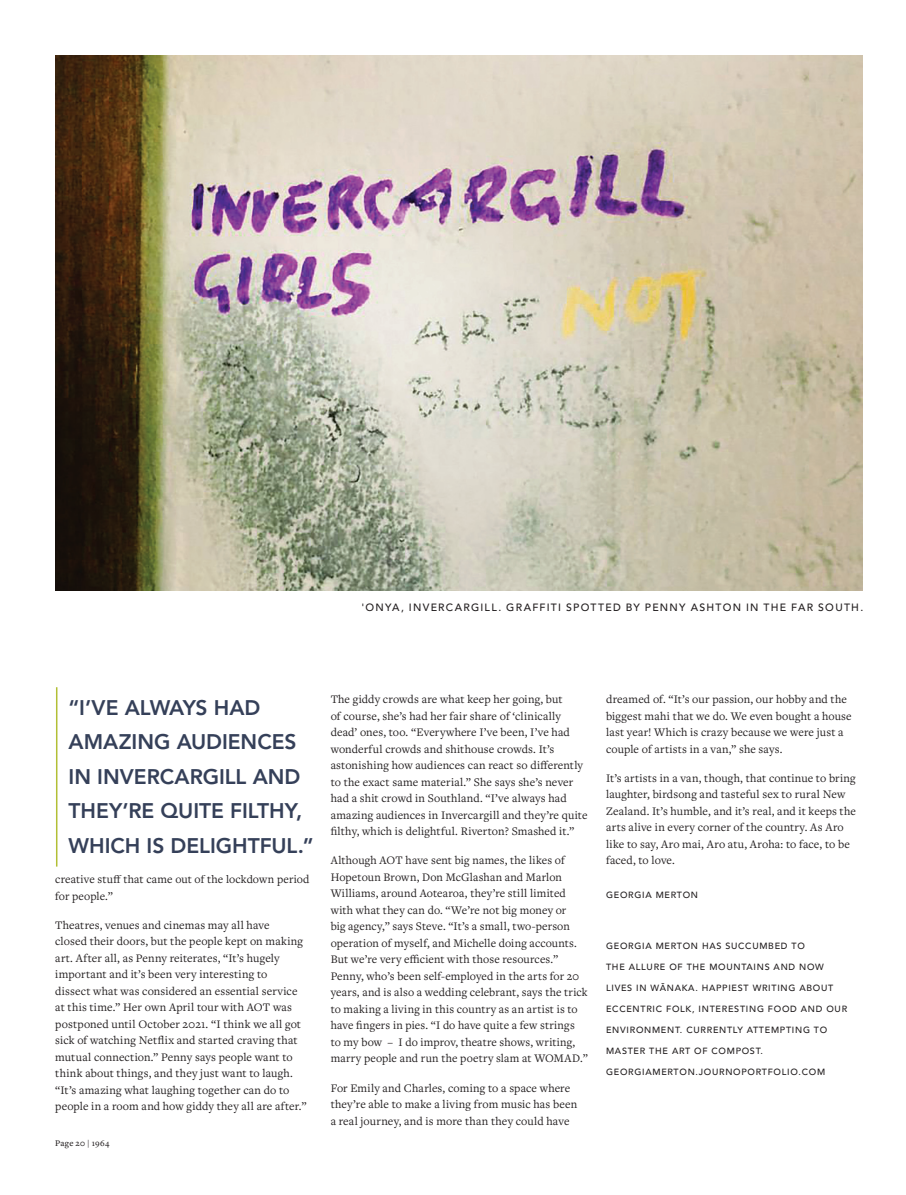
<style>
.page{position:relative;width:906px;height:1195px;background:#fff}
.page>*{position:absolute;margin:0;border:0;box-sizing:border-box;transform-origin:0 0}
.t1{font:800 21px/34.5px "Avenir LT Std";letter-spacing:-.005em;color:#354059}
.t2{font:12px/16.5px "Freight Text Pro";letter-spacing:.01em;color:#231f20}
.t3{font:500 10.5px "Avenir LT Std";letter-spacing:.12em;color:#231f20}
.t4{font:500 9px "Avenir";letter-spacing:.08em;color:#231f20}
.t5{font:500 9px "Freight Text Pro";letter-spacing:.03em;color:#231f20}
</style>
<div class="page">
<img style="left:55px;top:55px;width:807px;height:535px">
<hr style="left:56px;top:687px;width:1px;height:179px;background:#b2bf35">
<p class="t3" style="left:361px;top:601px;width:503px">'ONYA, INVERCARGILL. GRAFFITI SPOTTED BY PENNY ASHTON IN THE FAR SOUTH.</p>
<h1 class="t1" style="left:69px;top:690px;width:247px">“I’VE ALWAYS HAD<br>AMAZING AUDIENCES<br>IN INVERCARGILL AND<br>THEY’RE QUITE FILTHY,<br>WHICH IS DELIGHTFUL.”</h1>
<p class="t2" style="left:55px;top:870px;width:256px">creative stuff that came out of the lockdown period for people.”</p>
<p class="t2" style="left:55px;top:916px;width:253px">Theatres, venues and cinemas may all have<br>closed their doors, but the people kept on making art. After all, as Penny reiterates, “It’s hugely important and it’s been very interesting to<br>dissect what was considered an essential service at this time.” Her own April tour with AOT was postponed until October 2021. “I think we all got sick of watching Netflix and started craving that mutual connection.” Penny says people want to think about things, and they just want to laugh. “It’s amazing what laughing together can do to people in a room and how giddy they all are after.”</p>
<p class="t5" style="left:55px;top:1137px;width:56px">Page 20 | 1964</p>
<p class="t2" style="left:331px;top:690px;width:258px">The giddy crowds are what keep her going, but<br>of course, she’s had her fair share of ‘clinically dead’ ones, too. “Everywhere I’ve been, I’ve had wonderful crowds and shithouse crowds. It’s astonishing how audiences can react so differently to the exact same material.” She says she’s never had a shit crowd in Southland. “I’ve always had amazing audiences in Invercargill and they’re quite filthy, which is delightful. Riverton? Smashed it.”</p>
<p class="t2" style="left:331px;top:852px;width:258px">Although AOT have sent big names, the likes of Hopetoun Brown, Don McGlashan and Marlon Williams, around Aotearoa, they’re still limited with what they can do. “We’re not big money or<br>big agency,” says Steve. “It’s a small, two-person operation of myself, and Michelle doing accounts.<br>But we’re very efficient with those resources.” Penny, who’s been self-employed in the arts for 20 years, and is also a wedding celebrant, says the trick to making a living in this country as an artist is to have fingers in pies. “I do have quite a few strings to my bow – I do improv, theatre shows, writing, marry people and run the poetry slam at WOMAD.”</p>
<p class="t2" style="left:331px;top:1079px;width:248px">For Emily and Charles, coming to a space where they’re able to make a living from music has been a real journey, and is more than they could have</p>
<p class="t2" style="left:606px;top:690px;width:247px">dreamed of. “It’s our passion, our hobby and the biggest mahi that we do. We even bought a house last year! Which is crazy because we were just a couple of artists in a van,” she says.</p>
<p class="t2" style="left:606px;top:769px;width:251px">It’s artists in a van, though, that continue to bring laughter, birdsong and tasteful sex to rural New Zealand. It’s humble, and it’s real, and it keeps the arts alive in every corner of the country. As Aro like to say, Aro mai, Aro atu, Aroha: to face, to be faced, to love.</p>
<p class="t4" style="left:606px;top:887px;width:93px">GEORGIA MERTON</p>
<p class="t4" style="left:606px;top:938px;width:200px">GEORGIA MERTON HAS SUCCUMBED TO</p>
<p class="t4" style="left:606px;top:959px;width:219px">THE ALLURE OF THE MOUNTAINS AND NOW</p>
<p class="t4" style="left:606px;top:980px;width:229px">LIVES IN WĀNAKA. HAPPIEST WRITING ABOUT</p>
<p class="t4" style="left:606px;top:1001px;width:243px">ECCENTRIC FOLK, INTERESTING FOOD AND OUR</p>
<p class="t4" style="left:606px;top:1022px;width:223px">ENVIRONMENT. CURRENTLY ATTEMPTING TO</p>
<p class="t4" style="left:606px;top:1043px;width:158px">MASTER THE ART OF COMPOST.</p>
<p class="t4" style="left:606px;top:1064px;width:221px">GEORGIAMERTON.JOURNOPORTFOLIO.COM</p>
</div>
